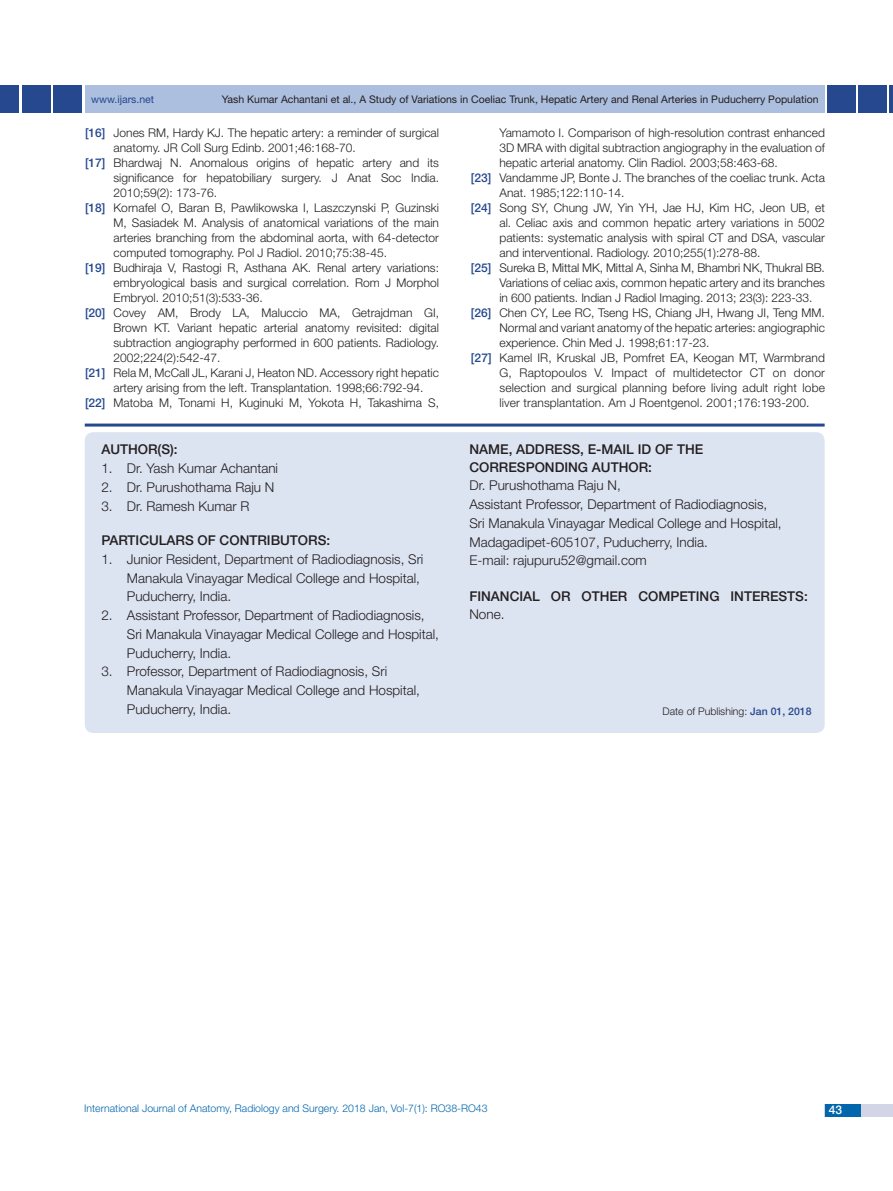
<style>
.page{position:relative;width:893px;height:1191px;background:#fff}
.page>*{position:absolute;margin:0;border:0;box-sizing:border-box;transform-origin:0 0}
.t1{font:300 13.5px/18.8px "Helvetica Neue";color:#231f20}
.t2{font:500 13.5px/17.2px "Helvetica Neue";color:#231f20}
.Reference_text{font:300 12px/15px "Helvetica Neue";color:#231f20;text-align:justify}
.t3{font:500 12px "Helvetica Neue";color:#fff}
.t4{font:10.5px "Helvetica Neue";color:#231f20}
.t5{font:300 10.5px "Helvetica Neue";color:#0166ac}
.t6{font:300 10.5px "Helvetica Neue";color:#231f20}
.t7{font:10.5px "Helvetica Neue";color:#25488e}
.s1{font-weight:500;color:#25488e}
</style>
<div class="page">
<div style="left:85px;top:85px;width:740px;height:28px;background:#adbfdf"></div>
<div style="left:0;top:85px;width:19px;height:28px;background:#25488e"></div>
<div style="left:22px;top:85px;width:29px;height:28px;background:#25488e"></div>
<hr style="left:889px;top:85px;width:4px;height:28px;background:#25488e">
<div style="left:858px;top:85px;width:29px;height:28px;background:#25488e"></div>
<div style="left:825px;top:1103px;width:68px;height:13px;background:#d3d5e7"></div>
<div style="left:825px;top:1103px;width:35px;height:13px;background:#0166ac"></div>
<div style="left:53px;top:85px;width:29px;height:28px;background:#25488e"></div>
<div style="left:827px;top:85px;width:29px;height:28px;background:#25488e"></div>
<hr style="left:85px;top:423px;width:740px;height:3px;background:#25488e">
<div style="left:85px;top:432px;width:740px;height:301px;background:#dce3f1;border-radius:9px"></div>
<p class="t7" style="left:91px;top:93px;width:64px">www.ijars.net</p>
<p class="t4" style="left:222px;top:93px;width:598px">Yash Kumar Achantani et al., A Study of Variations in Coeliac Trunk, Hepatic Artery and Renal Arteries in Puducherry Population</p>
<p class="Reference_text" style="left:114px;top:125px;width:327px;text-indent:-29px"><span class="s1">[16]</span> Jones RM, Hardy KJ. The hepatic artery: a reminder of surgical anatomy. JR Coll Surg Edinb. 2001;46:168-70.</p>
<p class="Reference_text" style="left:114px;top:155px;width:327px;text-indent:-29px"><span class="s1">[17]</span> Bhardwaj N. Anomalous origins of hepatic artery and its significance for hepatobiliary surgery. J Anat Soc India.<br>2010;59(2): 173-76.</p>
<p class="Reference_text" style="left:114px;top:200px;width:327px;text-indent:-29px"><span class="s1">[18]</span> Kornafel O, Baran B, Pawlikowska I, Laszczynski P, Guzinski M, Sasiadek M. Analysis of anatomical variations of the main arteries branching from the abdominal aorta, with 64-detector computed tomography. Pol J Radiol. 2010;75:38-45.</p>
<p class="Reference_text" style="left:114px;top:260px;width:327px;text-indent:-29px"><span class="s1">[19]</span> Budhiraja V, Rastogi R, Asthana AK. Renal artery variations: embryological basis and surgical correlation. Rom J Morphol Embryol. 2010;51(3):533-36.</p>
<p class="Reference_text" style="left:114px;top:305px;width:327px;text-indent:-29px"><span class="s1">[20]</span> Covey AM, Brody LA, Maluccio MA, Getrajdman GI, Brown KT. Variant hepatic arterial anatomy revisited: digital subtraction angiography performed in 600 patients. Radiology.<br>2002;224(2):542-47.</p>
<p class="Reference_text" style="left:114px;top:365px;width:327px;text-indent:-29px"><span class="s1">[21]</span> Rela M, McCall JL, Karani J, Heaton ND. Accessory right hepatic artery arising from the left. Transplantation. 1998;66:792-94.</p>
<p class="Reference_text" style="left:85px;top:395px;width:356px"><span class="s1">[22]</span> Matoba M, Tonami H, Kuginuki M, Yokota H, Takashima S,</p>
<p class="t2" style="left:101px;top:441px;width:78px">AUTHOR(S):</p>
<p class="t1" style="left:101px;top:458px;width:178px">1. Dr. Yash Kumar Achantani</p>
<p class="t1" style="left:101px;top:477px;width:175px">2. Dr. Purushothama Raju N</p>
<p class="t1" style="left:101px;top:496px;width:150px">3. Dr. Ramesh Kumar R</p>
<p class="t2" style="left:101px;top:531px;width:230px">PARTICULARS OF CONTRIBUTORS:</p>
<p class="t1" style="left:127px;top:549px;width:298px;text-indent:-26px">1. Junior Resident, Department of Radiodiagnosis, Sri<br>Manakula Vinayagar Medical College and Hospital,<br>Puducherry, India.</p>
<p class="t1" style="left:127px;top:605px;width:314px;text-indent:-26px">2. Assistant Professor, Department of Radiodiagnosis,<br>Sri Manakula Vinayagar Medical College and Hospital,<br>Puducherry, India.</p>
<p class="t1" style="left:127px;top:662px;width:295px;text-indent:-26px">3. Professor, Department of Radiodiagnosis, Sri<br>Manakula Vinayagar Medical College and Hospital,<br>Puducherry, India.</p>
<p class="Reference_text" style="left:499px;top:125px;width:327px">Yamamoto I. Comparison of high-resolution contrast enhanced 3D MRA with digital subtraction angiography in the evaluation of hepatic arterial anatomy. Clin Radiol. 2003;58:463-68.</p>
<p class="Reference_text" style="left:499px;top:170px;width:327px;text-indent:-29px"><span class="s1">[23]</span> Vandamme JP, Bonte J. The branches of the coeliac trunk. Acta<br>Anat. 1985;122:110-14.</p>
<p class="Reference_text" style="left:499px;top:200px;width:327px;text-indent:-29px"><span class="s1">[24]</span> Song SY, Chung JW, Yin YH, Jae HJ, Kim HC, Jeon UB, et al. Celiac axis and common hepatic artery variations in 5002 patients: systematic analysis with spiral CT and DSA, vascular and interventional. Radiology. 2010;255(1):278-88.</p>
<p class="Reference_text" style="left:499px;top:260px;width:327px;text-indent:-29px"><span class="s1">[25]</span> Sureka B, Mittal MK, Mittal A, Sinha M, Bhambri NK, Thukral BB.<br>Variations of celiac axis, common hepatic artery and its branches in 600 patients. Indian J Radiol Imaging. 2013; 23(3): 223-33.</p>
<p class="Reference_text" style="left:499px;top:305px;width:327px;text-indent:-29px"><span class="s1">[26]</span> Chen CY, Lee RC, Tseng HS, Chiang JH, Hwang JI, Teng MM.<br>Normal and variant anatomy of the hepatic arteries: angiographic experience. Chin Med J. 1998;61:17-23.</p>
<p class="Reference_text" style="left:499px;top:350px;width:327px;text-indent:-29px"><span class="s1">[27]</span> Kamel IR, Kruskal JB, Pomfret EA, Keogan MT, Warmbrand G, Raptopoulos V. Impact of multidetector CT on donor selection and surgical planning before living adult right lobe liver transplantation. Am J Roentgenol. 2001;176:193-200.</p>
<p class="t2" style="left:469px;top:441px;width:235px">NAME, ADDRESS, E-MAIL ID OF THE<br>CORRESPONDING AUTHOR:</p>
<p class="t1" style="left:469px;top:476px;width:153px">Dr. Purushothama Raju N,</p>
<p class="t1" style="left:469px;top:494px;width:314px">Assistant Professor, Department of Radiodiagnosis,<br>Sri Manakula Vinayagar Medical College and Hospital,<br>Madagadipet-605107, Puducherry, India.</p>
<p class="t1" style="left:469px;top:551px;width:179px">E-mail: rajupuru52@gmail.com</p>
<p class="t2" style="left:469px;top:588px;width:17px">FINANCIAL</p>
<p class="t2" style="left:551px;top:588px;width:258px">OR OTHER COMPETING INTERESTS:</p>
<p class="t1" style="left:469px;top:604px;width:37px">None.</p>
<p class="t6" style="left:662px;top:705px;width:150px">Date of Publishing: <span class="s1">JAN 01, 2018</span></p>
<p class="t5" style="left:84px;top:1101px;width:405px">International Journal of Anatomy, Radiology and Surgery. 2018 Jan, Vol-7(1): RO38-RO43</p>
<p class="t3" style="left:829px;top:1102px;width:15px">43</p>
</div>
